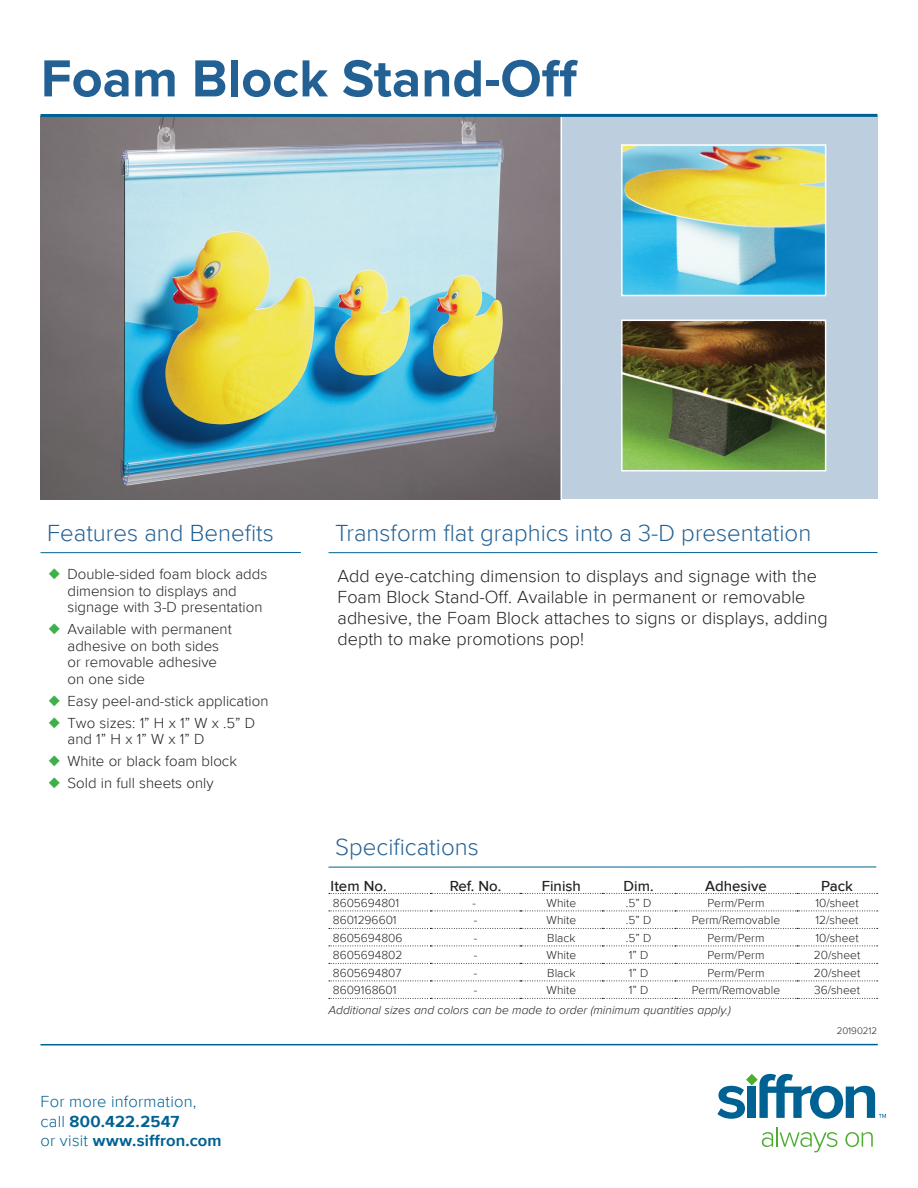
<style>
.page{position:relative;width:918px;height:1188px;background:#fff}
.page>*{position:absolute;margin:0;border:0;box-sizing:border-box;transform-origin:0 0}
.t1{font:700 54px "Proxima Nova";color:#236194}
.t2{font:300 24px "Proxima Nova";color:#236194}
.t3{font:300 18px/21px "Proxima Nova";color:#231f20}
.t4{font:300 16.5px/19.8px "Proxima Nova";letter-spacing:.015em;color:#006193}
.t5{font:700 16.5px "Proxima Nova";letter-spacing:.01em;color:#006193}
.t6{font:300 15px/16.5px "Proxima Nova";color:#231f20}
.t7{font:500 15px "Proxima Nova";color:#231f20}
.t8{font:300 12px "Proxima Nova";color:#231f20}
.t9{font:italic 300 12px "Proxima Nova";color:#231f20}
.t10{font:300 9.75px "Proxima Nova";color:#231f20}
.s1{color:#3eb049}
.s2{font-weight:700}
.s3{font-weight:300}
</style>
<div class="page">
<div style="left:561px;top:117px;width:317px;height:382px;background:#bdcfdf"></div>
<img style="left:40px;top:117px;width:521px;height:382px">
<hr style="left:41px;top:552px;width:260px;height:1px;background:#006193">
<hr style="left:329px;top:552px;width:548px;height:1px;background:#006193">
<hr style="left:329px;top:867px;width:547px;height:1px;background:#006193">
<hr style="left:40px;top:1044px;width:838px;height:1px;background:#006193">
<svg style="left:762px;top:1127px;width:75px;height:25px"></svg>
<svg style="left:845px;top:1132px;width:28px;height:15px"></svg>
<svg style="left:717px;top:1074px;width:169px;height:45px"></svg>
<hr style="left:561px;top:117px;width:1px;height:387px;background:#fff">
<hr style="left:41px;top:114px;width:837px;height:3px;background:#006193">
<svg style="left:329px;top:893px;width:549px;height:1px"></svg>
<svg style="left:329px;top:911px;width:549px;height:1px"></svg>
<svg style="left:329px;top:928px;width:549px;height:1px"></svg>
<svg style="left:329px;top:946px;width:549px;height:1px"></svg>
<svg style="left:329px;top:963px;width:549px;height:1px"></svg>
<svg style="left:329px;top:981px;width:549px;height:1px"></svg>
<svg style="left:329px;top:998px;width:549px;height:1px"></svg>
<img style="left:624px;top:147px;width:199px;height:146px">
<div style="left:621px;top:144px;width:205px;height:152px;border:2px solid #fff"></div>
<img style="left:624px;top:323px;width:199px;height:145px">
<div style="left:621px;top:320px;width:205px;height:151px;border:2px solid #fff"></div>
<p class="t1" style="left:41px;top:47px;width:539px">Foam Block Stand-Off</p>
<p class="t2" style="left:47px;top:519px;width:228px">Features and Benefits</p>
<p class="t2" style="left:335px;top:519px;width:478px">Transform flat graphics into a 3-D presentation</p>
<p class="t6" style="left:68px;top:567px;width:201px;text-indent:-19px"><span class="s1">◆</span> Double-sided foam block adds dimension to displays and signage with 3-D presentation</p>
<p class="t6" style="left:68px;top:622px;width:166px;text-indent:-19px"><span class="s1">◆</span> Available with permanent adhesive on both sides or removable adhesive on one side</p>
<p class="t6" style="left:49px;top:693px;width:221px"><span class="s1">◆</span> Easy peel-and-stick application</p>
<p class="t6" style="left:68px;top:715px;width:189px;text-indent:-19px"><span class="s1">◆</span> Two sizes: 1” H x 1” W x .5” D and 1” H x 1” W x 1” D</p>
<p class="t6" style="left:49px;top:753px;width:190px"><span class="s1">◆</span> White or black foam block</p>
<p class="t6" style="left:49px;top:775px;width:166px"><span class="s1">◆</span> Sold in full sheets only</p>
<p class="t4" style="left:41px;top:1092px;width:158px">For more information, call <span class="s2">800.422.2547</span></p>
<p class="t5" style="left:41px;top:1131px;width:183px"><span class="s3">or visit</span> www.siffron.com</p>
<p class="t3" style="left:338px;top:566px;width:492px">Add eye-catching dimension to displays and signage with the Foam Block Stand-Off. Available in permanent or removable adhesive, the Foam Block attaches to signs or displays, adding depth to make promotions pop!</p>
<p class="t2" style="left:335px;top:833px;width:145px">Specifications</p>
<p class="t7" style="left:331px;top:877px;width:58px">Item No.</p>
<p class="t7" style="left:450px;top:877px;width:53px">Ref. No.</p>
<p class="t7" style="left:542px;top:877px;width:41px">Finish</p>
<p class="t7" style="left:624px;top:877px;width:31px">Dim.</p>
<p class="t7" style="left:705px;top:877px;width:63px">Adhesive</p>
<p class="t7" style="left:821px;top:877px;width:33px">Pack</p>
<p class="t8" style="left:333px;top:896px;width:68px">8605694801</p>
<p class="t8" style="left:473px;top:896px;width:5px">-</p>
<p class="t8" style="left:547px;top:896px;width:31px">White</p>
<p class="t8" style="left:626px;top:896px;width:27px">.5” D</p>
<p class="t8" style="left:708px;top:896px;width:58px">Perm/Perm</p>
<p class="t8" style="left:815px;top:896px;width:45px">10/sheet</p>
<p class="t8" style="left:333px;top:914px;width:65px">8601296601</p>
<p class="t8" style="left:474px;top:914px;width:5px">-</p>
<p class="t8" style="left:547px;top:914px;width:31px">White</p>
<p class="t8" style="left:626px;top:914px;width:27px">.5” D</p>
<p class="t8" style="left:692px;top:914px;width:90px">Perm/Removable</p>
<p class="t8" style="left:816px;top:914px;width:44px">12/sheet</p>
<p class="t8" style="left:333px;top:931px;width:71px">8605694806</p>
<p class="t8" style="left:474px;top:931px;width:5px">-</p>
<p class="t8" style="left:547px;top:931px;width:30px">Black</p>
<p class="t8" style="left:626px;top:931px;width:27px">.5” D</p>
<p class="t8" style="left:708px;top:931px;width:58px">Perm/Perm</p>
<p class="t8" style="left:815px;top:931px;width:45px">10/sheet</p>
<p class="t8" style="left:333px;top:949px;width:71px">8605694802</p>
<p class="t8" style="left:474px;top:949px;width:5px">-</p>
<p class="t8" style="left:547px;top:949px;width:31px">White</p>
<p class="t8" style="left:629px;top:949px;width:21px">1” D</p>
<p class="t8" style="left:708px;top:949px;width:58px">Perm/Perm</p>
<p class="t8" style="left:814px;top:949px;width:48px">20/sheet</p>
<p class="t8" style="left:333px;top:966px;width:70px">8605694807</p>
<p class="t8" style="left:474px;top:966px;width:5px">-</p>
<p class="t8" style="left:547px;top:966px;width:30px">Black</p>
<p class="t8" style="left:629px;top:966px;width:21px">1” D</p>
<p class="t8" style="left:708px;top:966px;width:58px">Perm/Perm</p>
<p class="t8" style="left:814px;top:966px;width:48px">20/sheet</p>
<p class="t8" style="left:333px;top:984px;width:65px">8609168601</p>
<p class="t8" style="left:474px;top:984px;width:5px">-</p>
<p class="t8" style="left:547px;top:984px;width:31px">White</p>
<p class="t8" style="left:629px;top:984px;width:21px">1” D</p>
<p class="t8" style="left:692px;top:984px;width:90px">Perm/Removable</p>
<p class="t8" style="left:814px;top:984px;width:47px">36/sheet</p>
<p class="t9" style="left:328px;top:1003px;width:404px">Additional sizes and colors can be made to order (minimum quantities apply.)</p>
<p class="t10" style="left:837px;top:1025px;width:42px">20190212</p>
</div>
